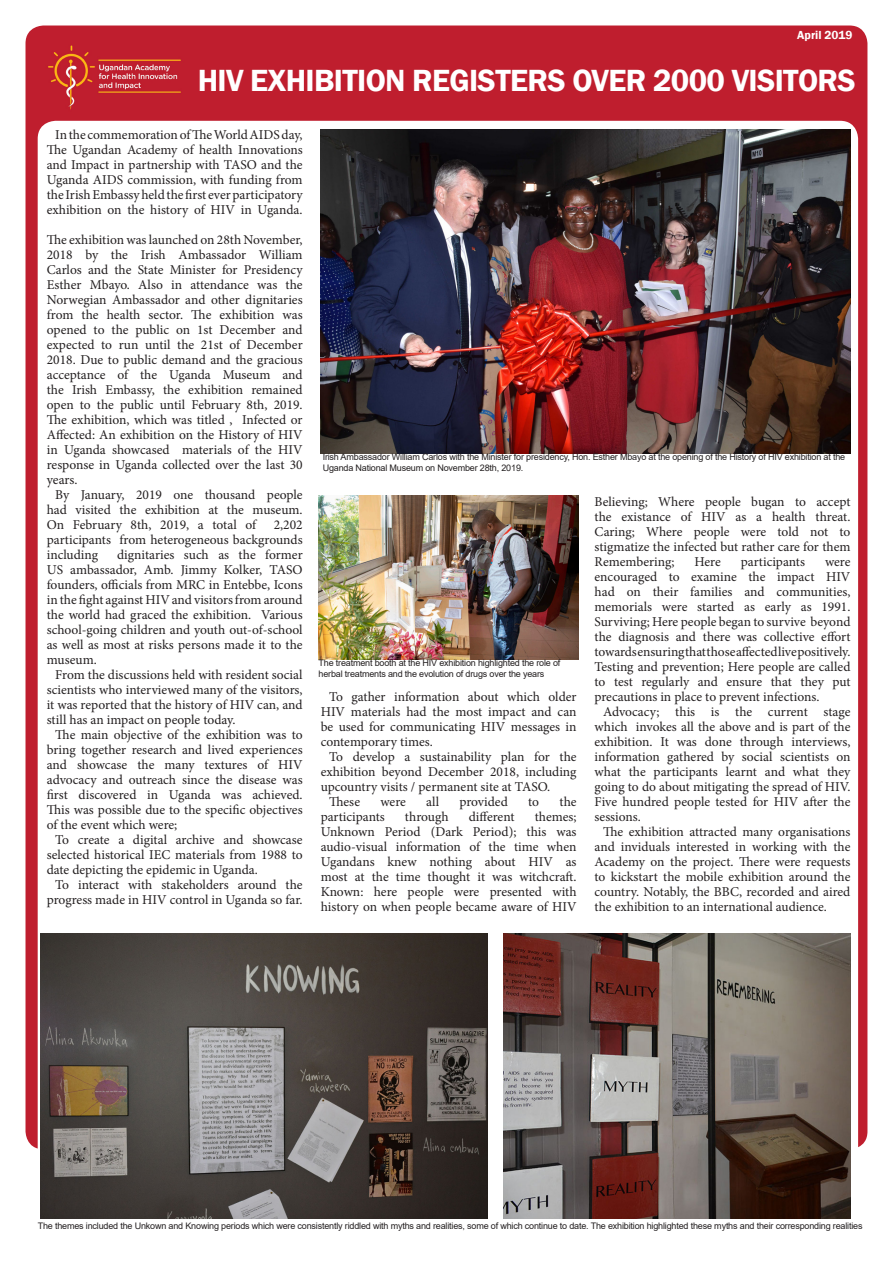
<style>
.page{position:relative;width:893px;height:1263px;background:#fff}
.page>*{position:absolute;margin:0;border:0;box-sizing:border-box;transform-origin:0 0}
.t1{font:600 31.5px "Franklin Gothic";letter-spacing:-.02em;color:#fff}
.t2{font:13.5px/15px "Minion Pro";color:#231f20;text-align:justify}
.t3{font:600 12px "Franklin Gothic";color:#fff}
.t4{font:9px/10.8px "Arial";letter-spacing:-.02em;color:#231f20}
</style>
<div class="page">
<div style="left:26px;top:26px;width:841px;height:1123px;background:#bf1e2e;border-radius:18px"></div>
<div style="left:38px;top:121px;width:820px;height:1069px;background:#fff;border-radius:18px"></div>
<img style="left:48px;top:45px;width:133px;height:65px">
<img style="left:321px;top:130px;width:529px;height:324px">
<img style="left:40px;top:933px;width:448px;height:285px">
<img style="left:504px;top:933px;width:346px;height:285px">
<img style="left:319px;top:496px;width:260px;height:163px">
<p class="t3" style="left:797px;top:28px;width:57px">April 2019</p>
<p class="t1" style="left:198px;top:61px;width:660px">HIV EXHIBITION REGISTERS OVER 2000 VISITORS</p>
<p class="t2" style="left:47px;top:127px;width:257px;text-indent:9px">In the commemoration of The World AIDS day, The Ugandan Academy of health Innovations and Impact in partnership with TASO and the Uganda AIDS commission, with funding from the Irish Embassy held the first ever participatory exhibition on the history of HIV in Uganda.</p>
<p class="t2" style="left:47px;top:232px;width:257px">The exhibition was launched on 28th November, 2018 by the Irish Ambassador William Carlos and the State Minister for Presidency Esther Mbayo. Also in attendance was the Norwegian Ambassador and other dignitaries from the health sector. The exhibition was opened to the public on 1st December and expected to run until the 21st of December 2018. Due to public demand and the gracious acceptance of the Uganda Museum and the Irish Embassy, the exhibition remained open to the public until February 8th, 2019.<br>The exhibition, which was titled , Infected or Affected: An exhibition on the History of HIV in Uganda showcased materials of the HIV response in Uganda collected over the last 30 years.</p>
<p class="t2" style="left:47px;top:487px;width:257px;text-indent:9px">By January, 2019 one thousand people had visited the exhibition at the museum.<br>On February 8th, 2019, a total of</p>
<p class="t4" style="left:323px;top:451px;width:524px">Irish Ambassador William Carlos with the Minister for presidency, Hon. Esther Mbayo at the opening of the History of HIV exhibition at the<br>Uganda National Museum on November 28th, 2019.</p>
<p class="t2" style="left:595px;top:494px;width:257px">Believing; Where people bugan to accept the existance of HIV as a health threat.<br>Caring; Where people were told not to stigmatize the infected but rather care for them Remembering;</p>
<p class="t2" style="left:47px;top:517px;width:257px;text-indent:227px">2,202 participants from heterogeneous backgrounds including</p>
<p class="t2" style="left:47px;top:547px;width:257px;text-indent:70px">dignitaries such as the former US ambassador, Amb. Jimmy Kolker, TASO founders, officials from MRC in Entebbe, Icons in the fight against HIV and visitors from around the world had graced the exhibition. Various school-going children and youth out-of-school as well as most at risks persons made it to the museum.</p>
<p class="t2" style="left:47px;top:667px;width:257px;text-indent:9px">From the discussions held with resident social scientists who interviewed many of the visitors, it was reported that the history of HIV can, and still has an impact on people today.</p>
<p class="t2" style="left:47px;top:727px;width:257px;text-indent:9px">The main objective of the exhibition was to bring together research and lived experiences and showcase the many textures of HIV advocacy and outreach since the disease was first discovered in Uganda was achieved.<br>This was possible due to the specific objectives of the event which were;</p>
<p class="t2" style="left:47px;top:832px;width:257px;text-indent:9px">To create a digital archive and showcase selected historical IEC materials from 1988 to date depicting the epidemic in Uganda.</p>
<p class="t2" style="left:47px;top:877px;width:257px;text-align:right">To interact with stakeholders around the progress made in HIV control in Uganda so far.</p>
<p class="t2" style="left:694px;top:554px;width:28px">Here</p>
<p class="t2" style="left:741px;top:554px;width:66px">participants</p>
<p class="t2" style="left:595px;top:554px;width:257px;text-indent:230px">were encouraged to examine the impact HIV had on their families and communities, memorials were started as early as 1991.<br>Surviving; Here people began to survive beyond the diagnosis and there was collective effort towards ensuring that those affected live positively.<br>Testing and prevention; Here people are called to test regularly and ensure that they put precautions in place to prevent infections.</p>
<p class="t2" style="left:595px;top:704px;width:257px;text-indent:9px">Advocacy; this is the current stage which invokes all the above and is part of the exhibition. It was done through interviews, information gathered by social scientists on what the participants learnt and what they going to do about mitigating the spread of HIV.<br>Five hundred people tested for HIV after the sessions.</p>
<p class="t2" style="left:595px;top:824px;width:257px;text-indent:9px">The exhibition attracted many organisations and inviduals interested in working with the Academy on the project. There were requests to kickstart the mobile exhibition around the country. Notably, the BBC, recorded and aired the exhibition to an international audience.</p>
<p class="t4" style="left:319px;top:657px;width:243px">The treatment booth at the HIV exhibition highlighted the role of herbal treatments and the evolution of drugs over the years</p>
<p class="t2" style="left:321px;top:689px;width:257px;text-indent:9px">To gather information about which older HIV materials had the most impact and can be used for communicating HIV messages in contemporary times.</p>
<p class="t2" style="left:321px;top:749px;width:257px;text-indent:9px">To develop a sustainability plan for the exhibition beyond December 2018, including upcountry visits / permanent site at TASO.</p>
<p class="t2" style="left:329px;top:794px;width:32px">These</p>
<p class="t2" style="left:380px;top:794px;width:27px">were</p>
<p class="t2" style="left:426px;top:794px;width:14px">all</p>
<p class="t2" style="left:459px;top:794px;width:50px">provided</p>
<p class="t2" style="left:528px;top:794px;width:12px">to</p>
<p class="t2" style="left:559px;top:794px;width:19px">the</p>
<p class="t2" style="left:321px;top:809px;width:66px">participants</p>
<p class="t2" style="left:405px;top:809px;width:45px">through</p>
<p class="t2" style="left:469px;top:809px;width:47px">different</p>
<p class="t2" style="left:321px;top:809px;width:257px;text-indent:214px">themes; Unknown Period (Dark Period); this was audio-visual information of the time when Ugandans knew nothing about HIV as most at the time thought it was witchcraft.<br>Known: here people were presented with history on when people became aware of HIV</p>
<p class="t4" style="left:38px;top:1220px;width:826px">The themes included the Unkown and Knowing periods which were consistently riddled with myths and realities, some of which continue to date. The exhibition highlighted these myths and their corresponding realities</p>
</div>
